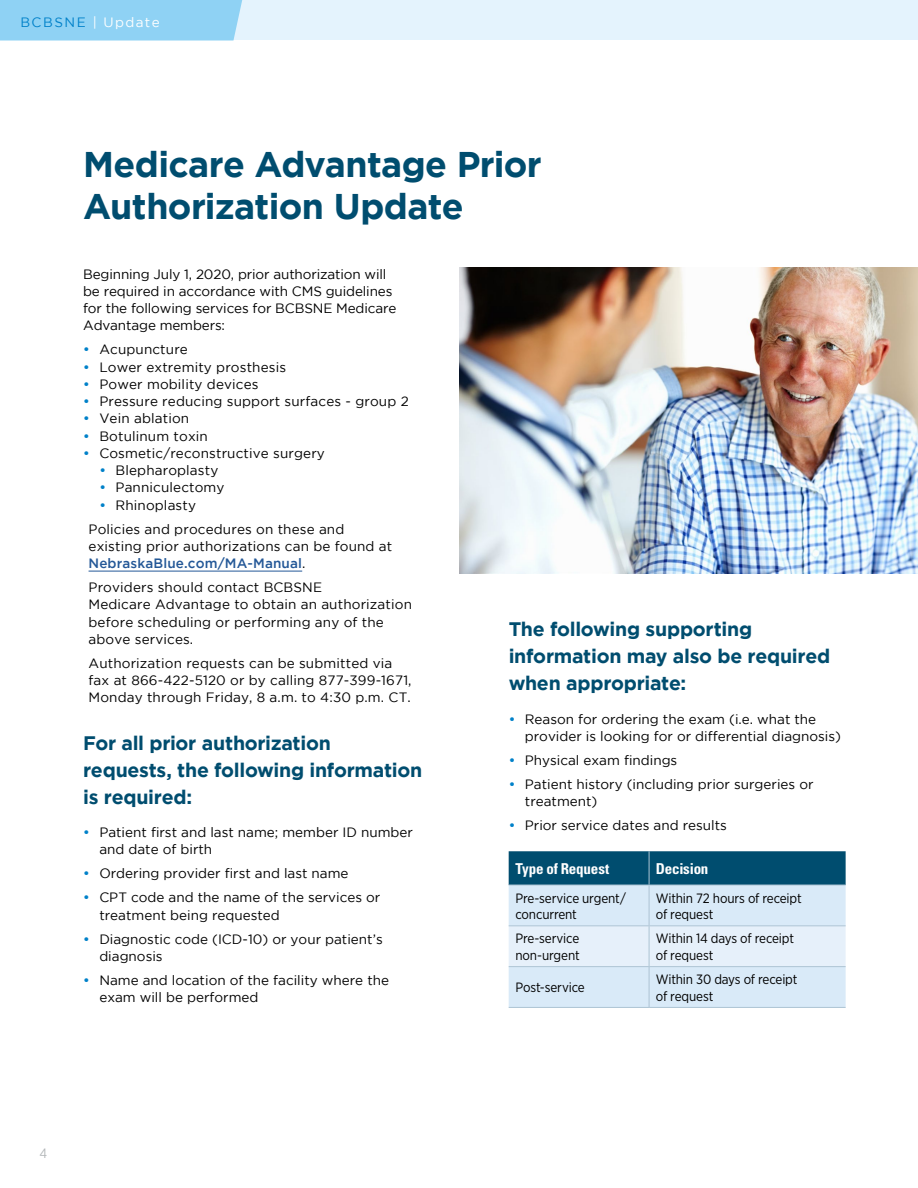
<style>
.page{position:relative;width:918px;height:1188px;background:#fff}
.page>*{position:absolute;margin:0;border:0;box-sizing:border-box;transform-origin:0 0}
.t1{font:700 35.7px/42px "Gotham";letter-spacing:-.015em;color:#004d6f}
.t2{font:700 19.5px/27px "Gotham";letter-spacing:-.015em;color:#004d6f}
.t3{font:700 condensed 15px "Univers LT Std";letter-spacing:-.01em;color:#fff}
.t4{font:13.5px/17.2px "Gotham";color:#000}
.t5{font:13.5px/16.5px "Gotham Narrow";letter-spacing:-.01em;color:#000}
.t6{font:13.5px "Gotham";letter-spacing:.105em;color:#fff}
.t7{font:13.5px "Gotham Narrow";color:#b4b8ba}
.s1{color:#0081c9}
.s2{font-weight:500;color:#0081c9}
.s3{font-weight:500;color:#245897}
</style>
<div class="page">
<div style="left:0;top:0;width:918px;height:40px;background:#e4f3fd"></div>
<div style="left:0;top:0;width:243px;height:40px;background:#8fd2f4"></div>
<hr style="left:89px;top:571px;width:213px;height:1px;background:#245897">
<svg style="left:509px;top:851px;width:337px;height:156px;background:#acc9da"></svg>
<hr style="left:649px;top:885px;width:197px;height:1px;background:#adc4d4">
<hr style="left:649px;top:925px;width:197px;height:1px;background:#adc4d4">
<hr style="left:649px;top:966px;width:197px;height:1px;background:#adc4d4">
<hr style="left:649px;top:1007px;width:197px;height:1px;background:#adc4d4">
<hr style="left:649px;top:851px;width:1px;height:34px;background:#adc4d4">
<hr style="left:509px;top:885px;width:140px;height:1px;background:#adc4d4">
<hr style="left:649px;top:885px;width:1px;height:40px;background:#adc4d4">
<hr style="left:509px;top:925px;width:140px;height:1px;background:#adc4d4">
<hr style="left:649px;top:926px;width:1px;height:40px;background:#adc4d4">
<hr style="left:509px;top:966px;width:140px;height:1px;background:#adc4d4">
<hr style="left:649px;top:967px;width:1px;height:40px;background:#adc4d4">
<hr style="left:509px;top:1007px;width:140px;height:1px;background:#adc4d4">
<img style="left:459px;top:268px;width:459px;height:306px">
<p class="t6" style="left:20px;top:15px;width:141px"><span class="s1">BCBSNE</span> | Update</p>
<h1 class="t1" style="left:83px;top:142px;width:460px">Medicare Advantage Prior<br>Authorization Update</h1>
<p class="t4" style="left:83px;top:265px;width:315px">Beginning July 1, 2020, prior authorization will be required in accordance with CMS guidelines for the following services for BCBSNE Medicare Advantage members:</p>
<p class="t4" style="left:83px;top:341px;width:106px"><span class="s2">•</span> Acupuncture</p>
<p class="t4" style="left:83px;top:358px;width:204px"><span class="s2">•</span> Lower extremity prosthesis</p>
<p class="t4" style="left:83px;top:375px;width:177px"><span class="s2">•</span> Power mobility devices</p>
<p class="t4" style="left:83px;top:393px;width:327px"><span class="s2">•</span> Pressure reducing support surfaces - group 2</p>
<p class="t4" style="left:83px;top:410px;width:108px"><span class="s2">•</span> Vein ablation</p>
<p class="t4" style="left:83px;top:427px;width:126px"><span class="s2">•</span> Botulinum toxin</p>
<p class="t4" style="left:83px;top:444px;width:243px"><span class="s2">•</span> Cosmetic/reconstructive surgery</p>
<p class="t4" style="left:99px;top:462px;width:121px"><span class="s2">•</span> Blepharoplasty</p>
<p class="t4" style="left:99px;top:479px;width:127px"><span class="s2">•</span> Panniculectomy</p>
<p class="t4" style="left:89px;top:493px;width:257px;line-height:24px;text-indent:11px"><span class="s2">•</span> Rhinoplasty<br>Policies and procedures on these and</p>
<p class="t4" style="left:89px;top:537px;width:305px">existing prior authorizations can be found at<br><span class="s3">NebraskaBlue.com/MA-Manual</span>.</p>
<p class="t4" style="left:89px;top:579px;width:325px">Providers should contact BCBSNE<br>Medicare Advantage to obtain an authorization before scheduling or performing any of the above services.</p>
<p class="t4" style="left:89px;top:654px;width:325px">Authorization requests can be submitted via fax at 866-422-5120 or by calling 877-399-1671,<br>Monday through Friday, 8 a.m. to 4:30 p.m. CT.</p>
<h2 class="t2" style="left:83px;top:729px;width:341px">For all prior authorization requests, the following information is required:</h2>
<p class="t4" style="left:99px;top:823px;width:315px;text-indent:-16px"><span class="s2">•</span> Patient first and last name; member ID number and date of birth</p>
<p class="t4" style="left:83px;top:865px;width:267px"><span class="s2">•</span> Ordering provider first and last name</p>
<p class="t4" style="left:99px;top:889px;width:283px;text-indent:-16px"><span class="s2">•</span> CPT code and the name of the services or treatment being requested</p>
<p class="t4" style="left:99px;top:930px;width:285px;text-indent:-16px"><span class="s2">•</span> Diagnostic code (ICD-10) or your patient’s diagnosis</p>
<p class="t4" style="left:99px;top:971px;width:291px;text-indent:-16px"><span class="s2">•</span> Name and location of the facility where the exam will be performed</p>
<p class="t7" style="left:39px;top:1145px;width:9px">4</p>
<h2 class="t2" style="left:509px;top:615px;width:323px">The following supporting information may also be required when appropriate:</h2>
<p class="t4" style="left:525px;top:710px;width:318px;text-indent:-16px"><span class="s2">•</span> Reason for ordering the exam (i.e. what the provider is looking for or differential diagnosis)</p>
<p class="t4" style="left:509px;top:751px;width:170px"><span class="s2">•</span> Physical exam findings</p>
<p class="t4" style="left:525px;top:775px;width:290px;text-indent:-16px"><span class="s2">•</span> Patient history (including prior surgeries or treatment)</p>
<p class="t4" style="left:509px;top:817px;width:220px"><span class="s2">•</span> Prior service dates and results</p>
<p class="t3" style="left:515px;top:859px;width:95px">Type of Request</p>
<p class="t3" style="left:656px;top:859px;width:54px">Decision</p>
<p class="t5" style="left:515px;top:889px;width:112px">Pre-service urgent/ concurrent</p>
<p class="t5" style="left:656px;top:889px;width:147px">Within 72 hours of receipt of request</p>
<p class="t5" style="left:515px;top:930px;width:66px">Pre-service non-urgent</p>
<p class="t5" style="left:656px;top:930px;width:140px">Within 14 days of receipt of request</p>
<p class="t5" style="left:515px;top:979px;width:71px">Post-service</p>
<p class="t5" style="left:656px;top:971px;width:143px">Within 30 days of receipt of request</p>
</div>
